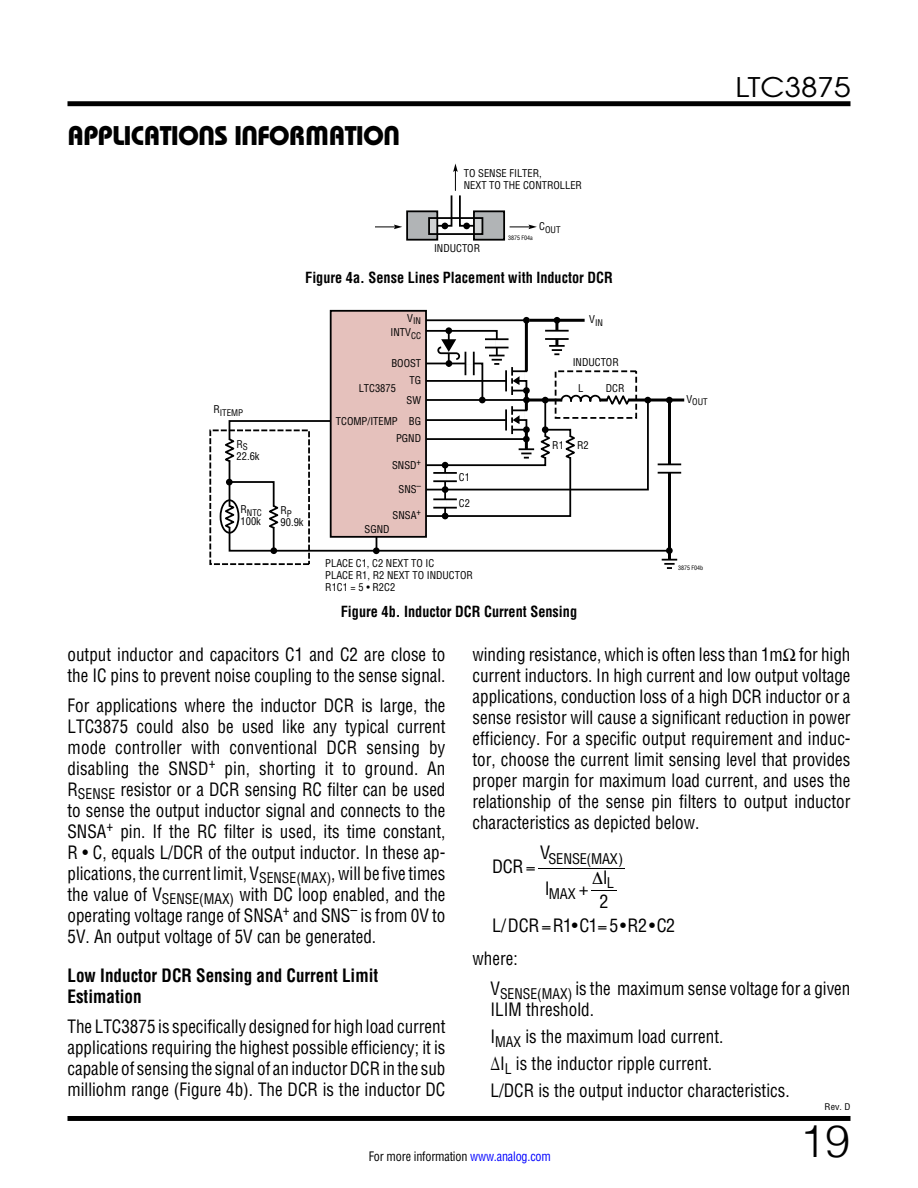
<style>
.page{position:relative;width:918px;height:1188px;background:#fff}
.page>*{position:absolute;margin:0;border:0;box-sizing:border-box;transform-origin:0 0}
.t1{font:300 45px "Helvetica";color:#000}
.t2{font:27px "Linear Bauhaus";letter-spacing:-.02em;color:#000}
.t3{font:27px "Avant Garde";color:#000;scale:1.1 1}
.t4{font:18px/21px "Linear Helv Cond";color:#000;scale:.95 1}
.t5{font:700 18px/21px "Linear Helv Cond";color:#000;scale:.95 1}
.t6{font:18px "Linear Helv Cond";color:#000}
.t7{font:700 15px "Linear Helv Cond";color:#000;scale:.95 1}
.t8{font:14.4px "Linear Helv Cond";letter-spacing:-.01em;color:#000}
.t9{font:12.75px "Linear Helv Cond";letter-spacing:-.015em;color:#000;scale:.95 1}
.t10{font:10.5px/12px "Linear Helv Cond";color:#000}
.t11{font:9px "Linear Helv Cond";color:#000}
.t12{font:9px "Linear Helv Cond";color:#000;scale:1.1 1}
.t13{font:6px "Linear Helv Cond";color:#000}
.s1{color:#00f}
</style>
<div class="page">
<div style="left:68px;top:1116px;width:782px;height:5px;background:#000"></div>
<div style="left:68px;top:101px;width:782px;height:5px;background:#000"></div>
<hr style="left:538px;top:868px;width:87px;height:1px;background:#000">
<div style="left:407px;top:211px;width:30px;height:29px;background:#b1b4b6"></div>
<div style="left:474px;top:211px;width:30px;height:29px;background:#b1b4b6"></div>
<svg style="left:375px;top:225px;width:27px;height:4px"></svg>
<svg style="left:510px;top:225px;width:27px;height:4px"></svg>
<div style="left:429px;top:218px;width:8px;height:16px;background:#d1d3d4"></div>
<div style="left:474px;top:218px;width:8px;height:16px;background:#d1d3d4"></div>
<div style="left:406px;top:210px;width:32px;height:31px;border:2px solid #000"></div>
<div style="left:473px;top:210px;width:32px;height:31px;border:2px solid #000"></div>
<div style="left:428px;top:217px;width:55px;height:18px;border:2px solid #000"></div>
<svg style="left:436px;top:164px;width:40px;height:65px"></svg>
<div style="left:463px;top:223px;width:7px;height:6px;background:#000;border-radius:50%"></div>
<svg style="left:228px;top:419px;width:444px;height:134px"></svg>
<hr style="left:425px;top:319px;width:101px;height:2px;background:#000">
<hr style="left:529px;top:319px;width:56px;height:3px;background:#000">
<hr style="left:526px;top:399px;width:158px;height:3px;background:#000">
<div style="left:331px;top:311px;width:95px;height:226px;background:#e5c1bc"></div>
<div style="left:330px;top:310px;width:97px;height:228px;border:2px solid #000"></div>
<hr style="left:668px;top:401px;width:3px;height:164px;background:#000">
<hr style="left:555px;top:322px;width:3px;height:25px;background:#000">
<svg style="left:662px;top:559px;width:15px;height:10px"></svg>
<div style="left:373px;top:547px;width:7px;height:7px;background:#000;border-radius:50%"></div>
<div style="left:226px;top:479px;width:7px;height:6px;background:#000;border-radius:50%"></div>
<div style="left:666px;top:397px;width:7px;height:6px;background:#000;border-radius:50%"></div>
<div style="left:666px;top:547px;width:7px;height:7px;background:#000;border-radius:50%"></div>
<div style="left:523px;top:317px;width:7px;height:7px;background:#000;border-radius:50%"></div>
<div style="left:554px;top:317px;width:6px;height:7px;background:#000;border-radius:50%"></div>
<svg style="left:667px;top:465px;width:5px;height:7px"></svg>
<hr style="left:658px;top:463px;width:23px;height:2px;background:#000">
<hr style="left:658px;top:472px;width:23px;height:2px;background:#000">
<hr style="left:525px;top:321px;width:3px;height:128px;background:#000">
<svg style="left:225px;top:437px;width:13px;height:27px"></svg>
<svg style="left:424px;top:329px;width:226px;height:190px"></svg>
<svg style="left:222px;top:480px;width:60px;height:72px"></svg>
<div style="left:220px;top:499px;width:19px;height:35px;border:2px solid #000;border-radius:50%"></div>
<div style="left:209px;top:429px;width:101px;height:136px;border:2px dashed #000"></div>
<svg style="left:591px;top:890px;width:26px;height:1px"></svg>
<h2 class="t2" style="left:68px;top:119px;width:334px">APPLICATIONS INFORMATION</h2>
<p class="t10" style="left:464px;top:167px;width:120px">TO SENSE FILTER,<br>NEXT TO THE CONTROLLER</p>
<p class="t11" style="left:539px;top:224px;width:23px"><sup>C</sup>OUT</p>
<p class="t10" style="left:434px;top:242px;width:48px">INDUCTOR</p>
<p class="t13" style="left:508px;top:234px;width:26px">3875 F04a</p>
<p class="t11" style="left:213px;top:407px;width:31px"><sup>R</sup>ITEMP</p>
<p class="t10" style="left:237px;top:438px;width:25px">R<sub>S<br></sub>22.6k</p>
<p class="t11" style="left:241px;top:507px;width:23px"><sup>R</sup>NTC</p>
<p class="t10" style="left:241px;top:515px;width:22px">100k</p>
<p class="t7" style="left:305px;top:268px;width:325px">Figure 4a. Sense Lines Placement with Inductor DCR</p>
<p class="t11" style="left:407px;top:316px;width:15px"><sup>V</sup>IN</p>
<p class="t11" style="left:589px;top:317px;width:15px"><sup>V</sup>IN</p>
<p class="t10" style="left:391px;top:326px;width:32px">INTV<sub>CC</sub></p>
<p class="t10" style="left:391px;top:355px;width:31px;line-height:16.8px;text-align:right">BOOST<br>TG</p>
<p class="t10" style="left:407px;top:389px;width:16px;line-height:21.3px">SW<br>BG</p>
<p class="t10" style="left:396px;top:432px;width:27px">PGND</p>
<p class="t10" style="left:573px;top:356px;width:48px">INDUCTOR</p>
<p class="t10" style="left:606px;top:382px;width:20px">DCR</p>
<p class="t10" style="left:359px;top:382px;width:39px">LTC3875</p>
<p class="t10" style="left:578px;top:382px;width:7px">L</p>
<p class="t10" style="left:336px;top:415px;width:63px">TCOMP/ITEMP</p>
<p class="t10" style="left:552px;top:440px;width:13px">R1</p>
<p class="t10" style="left:577px;top:440px;width:13px">R2</p>
<p class="t10" style="left:281px;top:505px;width:25px">R<sub>P<br></sub>90.9k</p>
<p class="t10" style="left:392px;top:459px;width:31px">SNSD<sup>+</sup></p>
<p class="t10" style="left:399px;top:483px;width:24px">SNS<sup>–</sup></p>
<p class="t10" style="left:393px;top:509px;width:30px">SNSA<sup>+</sup></p>
<p class="t10" style="left:365px;top:523px;width:27px">SGND</p>
<p class="t10" style="left:459px;top:471px;width:13px">C1</p>
<p class="t10" style="left:459px;top:498px;width:13px">C2</p>
<p class="t10" style="left:325px;top:558px;width:149px">PLACE C1, C2 NEXT TO IC<br>PLACE R1, R2 NEXT TO INDUCTOR<br>R1C1 = 5 • R2C2</p>
<p class="t7" style="left:341px;top:603px;width:250px">Figure 4b. Inductor DCR Current Sensing</p>
<h2 class="t3" style="left:736px;top:70px;width:106px">LTC3875</h2>
<p class="t11" style="left:686px;top:396px;width:23px"><sup>V</sup>OUT</p>
<p class="t13" style="left:678px;top:564px;width:27px">3875 F04b</p>
<p class="t4" style="left:68px;top:644px;width:399px">output inductor and capacitors C1 and C2 are close to the IC pins to prevent noise coupling to the sense signal.</p>
<p class="t4" style="left:67px;top:695px;width:399px;text-align:justify">For applications where the inductor DCR is large, the LTC3875 could also be used like any typical current mode controller with conventional DCR sensing by disabling the SNSD<sup>+</sup> pin, shorting it to ground. An R<sub>SENSE</sub> resistor or a DCR sensing RC filter can be used to sense the output inductor signal and connects to the SNSA<sup>+</sup> pin. If the RC filter is used, its time constant, R • C, equals L/DCR of the output inductor. In these ap&shy;plications, the current limit, V<sub>SENSE(MAX)</sub>, will be five times the value of V<sub>SENSE(MAX)</sub> with DC loop enabled, and the operating voltage range of SNSA<sup>+</sup> and SNS<sup>–</sup> is from 0V to 5V. An output voltage of 5V can be generated.</p>
<p class="t5" style="left:68px;top:965px;width:329px">Low Inductor DCR Sensing and Current Limit<br>Estimation</p>
<p class="t4" style="left:67px;top:1016px;width:399px;text-align:justify">The LTC3875 is specifically designed for high load current applications requiring the highest possible efficiency; it is capable of sensing the signal of an inductor DCR in the sub milliohm range (Figure 4b). The DCR is the inductor DC</p>
<p class="t4" style="left:472px;top:644px;width:400px;text-align:justify">winding resistance, which is often less than 1mΩ for high current inductors. In high current and low output voltage applications, conduction loss of a high DCR inductor or a sense resistor will cause a significant reduction in power efficiency. For a specific output requirement and induc&shy;tor, choose the current limit sensing level that provides proper margin for maximum load current, and uses the relationship of the sense pin filters to output inductor characteristics as depicted below.</p>
<p class="t6" style="left:492px;top:855px;width:33px">DCR</p>
<p class="t8" style="left:540px;top:849px;width:85px"><sup>V</sup>SENSE(MAX)</p>
<p class="t8" style="left:545px;top:885px;width:32px"><sup>I</sup>MAX</p>
<p class="t6" style="left:603px;top:866px;width:13px">I<sub>L</sub></p>
<p class="t6" style="left:599px;top:891px;width:10px">2</p>
<p class="t6" style="left:492px;top:914px;width:185px">L/DCR R1•C1 5•R2•C2</p>
<p class="t4" style="left:491px;top:944px;width:380px;line-height:30px;text-indent:-18px">where:<br>V<sub>SENSE(MAX)</sub> is the maximum sense voltage for a given</p>
<p class="t4" style="left:490px;top:996px;width:316px;line-height:27px">ILIM threshold.<br>I<sub>MAX</sub> is the maximum load current.<br>∆I<sub>L</sub> is the inductor ripple current.<br>L/DCR is the output inductor characteristics.</p>
<p class="t12" style="left:825px;top:1102px;width:25px">Rev. D</p>
<p class="t9" style="left:369px;top:1148px;width:193px">For more information <span class="s1">www.analog.com</span></p>
<h1 class="t1" style="left:800px;top:1103px;width:52px">19</h1>
</div>
